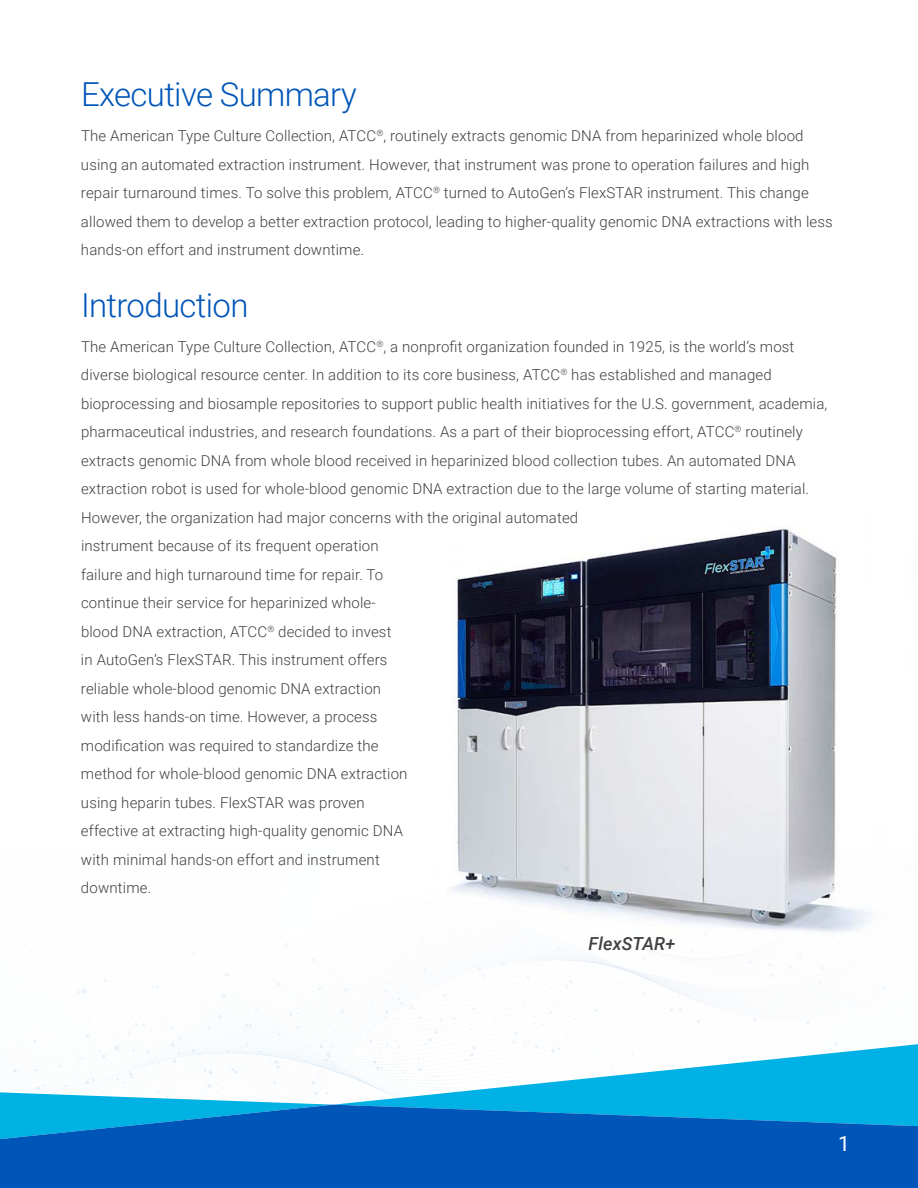
<style>
.page{position:relative;width:918px;height:1188px;background:#fff}
.page>*{position:absolute;margin:0;border:0;box-sizing:border-box;transform-origin:0 0}
.t1{font:300 33px "Roboto";letter-spacing:-.02em;color:#0055b8}
.t2{font:21px "Roboto";color:#fff}
.t3{font:italic 500 18px "Roboto";letter-spacing:.01em;color:#414042}
.t4{font:300 15px/28.5px "Roboto";letter-spacing:.01em;color:#414042}
</style>
<div class="page">
<svg style="left:0;top:1104px;width:334px;height:1px"></svg>
<svg style="left:0;top:1105px;width:918px;height:83px;background:#0063be"></svg>
<svg style="left:0;top:937px;width:918px;height:167px"></svg>
<img style="left:451px;top:528px;width:421px;height:409px">
<h1 class="t1" style="left:81px;top:71px;width:277px">Executive Summary</h1>
<p class="t4" style="left:81px;top:121px;width:753px">The American Type Culture Collection, ATCC<sup>®</sup>, routinely extracts genomic DNA from heparinized whole blood using an automated extraction instrument. However, that instrument was prone to operation failures and high repair turnaround times. To solve this problem, ATCC<sup>®</sup> turned to AutoGen’s FlexSTAR instrument. This change allowed them to develop a better extraction protocol, leading to higher-quality genomic DNA extractions with less hands-on effort and instrument downtime.</p>
<h1 class="t1" style="left:81px;top:282px;width:169px">Introduction</h1>
<p class="t4" style="left:81px;top:332px;width:748px">The American Type Culture Collection, ATCC<sup>®</sup>, a nonprofit organization founded in 1925, is the world’s most diverse biological resource center. In addition to its core business, ATCC<sup>®</sup> has established and managed bioprocessing and biosample repositories to support public health initiatives for the U.S. government, academia, pharmaceutical industries, and research foundations. As a part of their bioprocessing effort, ATCC<sup>®</sup> routinely extracts genomic DNA from whole blood received in heparinized blood collection tubes. An automated DNA extraction robot is used for whole-blood genomic DNA extraction due to the large volume of starting material.<br>However, the organization had major concerns with the original automated<br>instrument because of its frequent operation<br>failure and high turnaround time for repair. To<br>continue their service for heparinized whole-<br>blood DNA extraction, ATCC<sup>®</sup> decided to invest<br>in AutoGen’s FlexSTAR. This instrument offers<br>reliable whole-blood genomic DNA extraction<br>with less hands-on time. However, a process<br>modification was required to standardize the<br>method for whole-blood genomic DNA extraction<br>using heparin tubes. FlexSTAR was proven<br>effective at extracting high-quality genomic DNA<br>with minimal hands-on effort and instrument<br>downtime.</p>
<p class="t3" style="left:589px;top:931px;width:88px">FlexSTAR+</p>
<h2 class="t2" style="left:838px;top:1129px;width:13px">1</h2>
</div>
